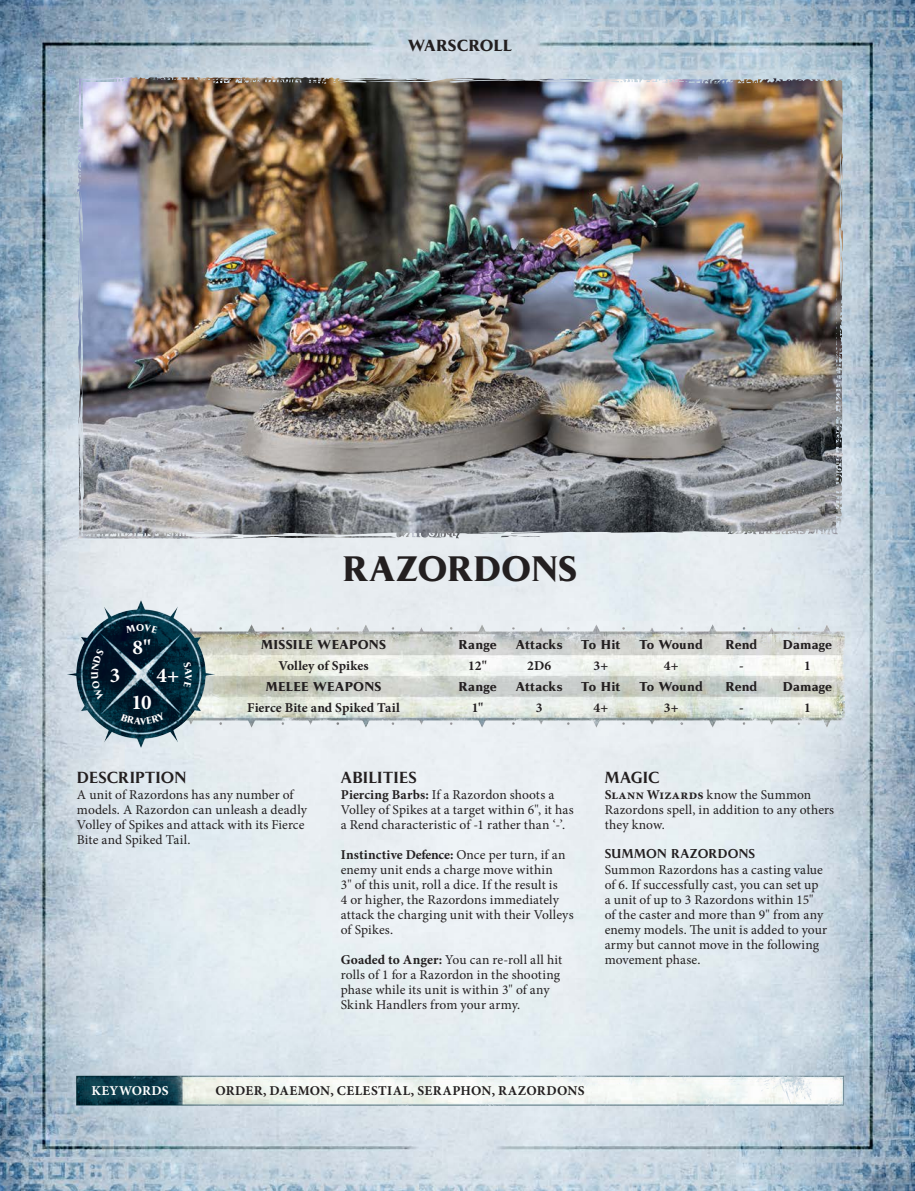
<style>
.page{position:relative;width:915px;height:1191px;background:#fff}
.page>*{position:absolute;margin:0;border:0;box-sizing:border-box;transform-origin:0 0}
._1c__Warscroll_Heade{font:700 33px "Pompei Std";color:#231f20}
._3g__Warscroll_Body{font:700 21px "Minion Pro";color:#fff}
._1e__Sub_Subheader{font:600 15px "Pompei Std";letter-spacing:.015em;color:#231f20}
._1c__Warscroll_Heade-2{font:700 15px "Pompei Std";letter-spacing:.005em;color:#231f20}
._3g__Warscroll_Body-2{font:13.5px/15px "Minion Pro";letter-spacing:.005em;color:#231f20}
._2_k_Table_body_copy{font:700 13.5px "Minion Pro";letter-spacing:-.005em;color:#231f20}
._3h__Warscroll_Keywo{font:700 13.5px "Minion Pro";letter-spacing:.025em;color:#231f20}
._3h__Warscroll_Keywo-2{font:700 13.5px "Minion Pro";letter-spacing:.01em;color:#fff}
._2_j_Table_Header{font:700 12px "Pompei Std";letter-spacing:.02em;color:#231f20}
._1f__Warscroll_Sub_s{font:600 12px "Pompei Std";letter-spacing:.015em;color:#231f20}
.s1{font-weight:700}
</style>
<div class="page">
<img style="left:0;top:0;width:914px;height:1191px">
<img style="left:145px;top:77px;width:127px;height:3px">
<img style="left:215px;top:613px;width:628px;height:122px">
<img style="left:68px;top:600px;width:147px;height:148px">
<img style="left:69px;top:1064px;width:778px;height:63px">
<svg style="left:126px;top:624px;width:32px;height:9px"></svg>
<svg style="left:183px;top:661px;width:9px;height:27px"></svg>
<svg style="left:120px;top:712px;width:45px;height:13px"></svg>
<svg style="left:91px;top:649px;width:13px;height:51px"></svg>
<p class="_1c__Warscroll_Heade-2" style="left:408px;top:35px;width:105px">WARSCROLL</p>
<p class="_3g__Warscroll_Body" style="left:132px;top:632px;width:20px">8"</p>
<p class="_3g__Warscroll_Body" style="left:110px;top:660px;width:12px">3</p>
<p class="_3g__Warscroll_Body" style="left:156px;top:660px;width:24px">4+</p>
<p class="_3g__Warscroll_Body" style="left:131px;top:688px;width:22px">10</p>
<p class="_1c__Warscroll_Heade" style="left:342px;top:547px;width:236px">RAZORDONS</p>
<p class="_2_j_Table_Header" style="left:261px;top:637px;width:126px">MISSILE WEAPONS</p>
<p class="_2_j_Table_Header" style="left:458px;top:637px;width:40px">Range</p>
<p class="_2_j_Table_Header" style="left:515px;top:637px;width:48px">Attacks</p>
<p class="_2_j_Table_Header" style="left:581px;top:637px;width:41px">To Hit</p>
<p class="_2_j_Table_Header" style="left:639px;top:637px;width:65px">To Wound</p>
<p class="_2_j_Table_Header" style="left:725px;top:637px;width:34px">Rend</p>
<p class="_2_j_Table_Header" style="left:782px;top:637px;width:51px">Damage</p>
<p class="_2_k_Table_body_copy" style="left:278px;top:656px;width:92px">Volley of Spikes</p>
<p class="_2_k_Table_body_copy" style="left:468px;top:656px;width:20px">12"</p>
<p class="_2_k_Table_body_copy" style="left:527px;top:656px;width:26px">2D6</p>
<p class="_2_k_Table_body_copy" style="left:593px;top:656px;width:16px">3+</p>
<p class="_2_k_Table_body_copy" style="left:663px;top:656px;width:16px">4+</p>
<p class="_2_k_Table_body_copy" style="left:739px;top:656px;width:6px">-</p>
<p class="_2_k_Table_body_copy" style="left:803px;top:656px;width:8px">1</p>
<p class="_2_j_Table_Header" style="left:266px;top:678px;width:117px">MELEE WEAPONS</p>
<p class="_2_j_Table_Header" style="left:458px;top:678px;width:40px">Range</p>
<p class="_2_j_Table_Header" style="left:515px;top:678px;width:48px">Attacks</p>
<p class="_2_j_Table_Header" style="left:581px;top:678px;width:41px">To Hit</p>
<p class="_2_j_Table_Header" style="left:639px;top:678px;width:65px">To Wound</p>
<p class="_2_j_Table_Header" style="left:725px;top:678px;width:34px">Rend</p>
<p class="_2_j_Table_Header" style="left:782px;top:678px;width:51px">Damage</p>
<p class="_2_k_Table_body_copy" style="left:247px;top:697px;width:154px">Fierce Bite and Spiked Tail</p>
<p class="_2_k_Table_body_copy" style="left:471px;top:697px;width:13px">1"</p>
<p class="_2_k_Table_body_copy" style="left:535px;top:697px;width:8px">3</p>
<p class="_2_k_Table_body_copy" style="left:593px;top:697px;width:16px">4+</p>
<p class="_2_k_Table_body_copy" style="left:663px;top:697px;width:16px">3+</p>
<p class="_2_k_Table_body_copy" style="left:739px;top:697px;width:6px">-</p>
<p class="_2_k_Table_body_copy" style="left:803px;top:697px;width:8px">1</p>
<p class="_1e__Sub_Subheader" style="left:77px;top:767px;width:111px">DESCRIPTION</p>
<p class="_3g__Warscroll_Body-2" style="left:77px;top:787px;width:231px">A unit of Razordons has any number of models. A Razordon can unleash a deadly Volley of Spikes and attack with its Fierce Bite and Spiked Tail.</p>
<p class="_1e__Sub_Subheader" style="left:341px;top:767px;width:77px">ABILITIES</p>
<p class="_3g__Warscroll_Body-2" style="left:341px;top:787px;width:234px"><span class="s1">Piercing Barbs:</span> If a Razordon shoots a<br>Volley of Spikes at a target within 6", it has a Rend characteristic of -1 rather than ‘-’.</p>
<p class="_3g__Warscroll_Body-2" style="left:341px;top:847px;width:234px"><span class="s1">Instinctive Defence:</span> Once per turn, if an enemy unit ends a charge move within<br>3" of this unit, roll a dice. If the result is<br>4 or higher, the Razordons immediately attack the charging unit with their Volleys of Spikes.</p>
<p class="_3g__Warscroll_Body-2" style="left:341px;top:952px;width:223px"><span class="s1">Goaded to Anger:</span> You can re-roll all hit rolls of 1 for a Razordon in the shooting phase while its unit is within 3" of any Skink Handlers from your army.</p>
<p class="_1e__Sub_Subheader" style="left:604px;top:767px;width:56px">MAGIC</p>
<p class="_3g__Warscroll_Body-2" style="left:604px;top:787px;width:231px"><span class="s1">Slann Wizards</span> know the Summon<br>Razordons spell, in addition to any others they know.</p>
<p class="_1f__Warscroll_Sub_s" style="left:604px;top:845px;width:152px">SUMMON RAZORDONS</p>
<p class="_3g__Warscroll_Body-2" style="left:604px;top:862px;width:224px">Summon Razordons has a casting value of 6. If successfully cast, you can set up a unit of up to 3 Razordons within 15" of the caster and more than 9" from any enemy models. The unit is added to your army but cannot move in the following movement phase.</p>
<p class="_3h__Warscroll_Keywo-2" style="left:92px;top:1081px;width:79px">KEYWORDS</p>
<p class="_3h__Warscroll_Keywo" style="left:215px;top:1081px;width:370px">ORDER, DAEMON, CELESTIAL, SERAPHON, RAZORDONS</p>
</div>
